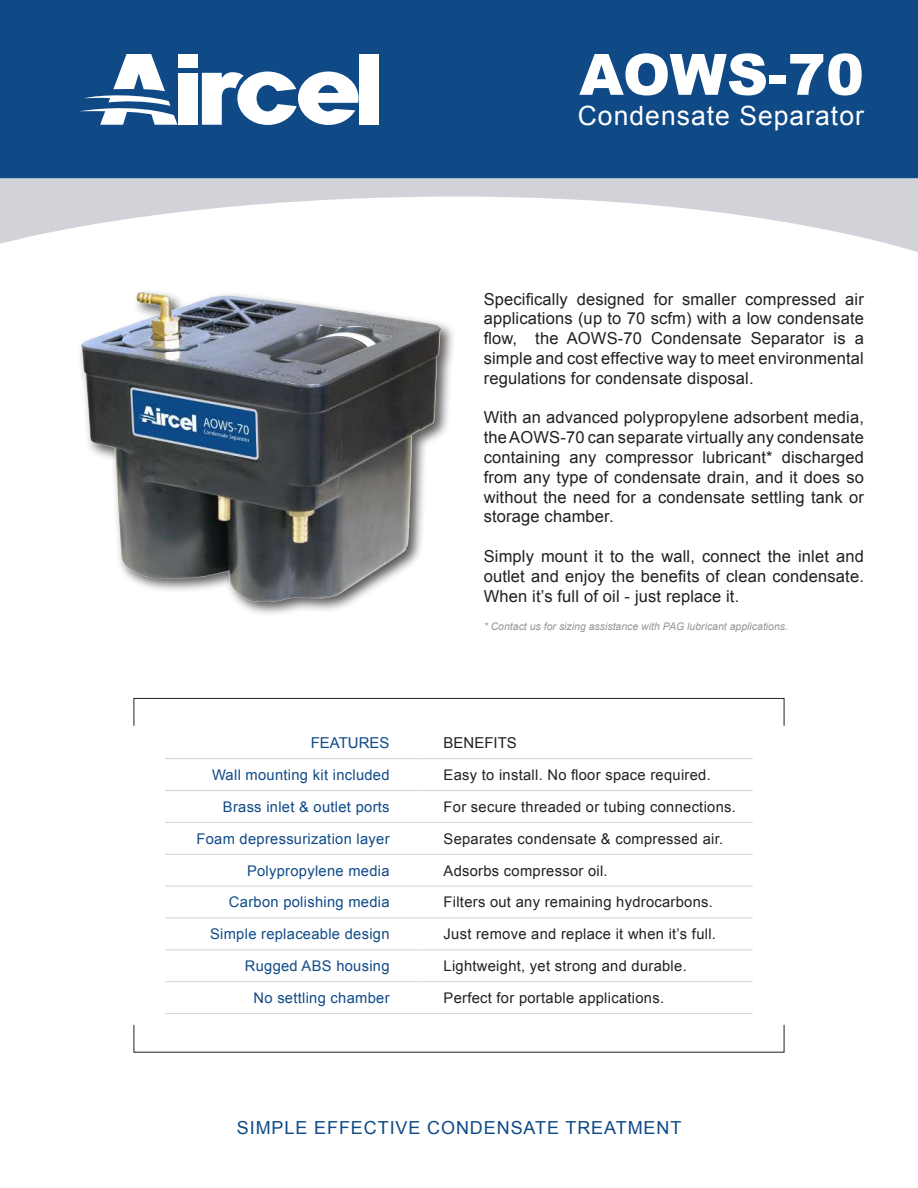
<style>
.page{position:relative;width:918px;height:1188px;background:#fff}
.page>*{position:absolute;margin:0;border:0;box-sizing:border-box;transform-origin:0 0}
.t1{font:900 57px "Arial";letter-spacing:-.005em;color:#fff}
.t2{font:26.55px "Arial";letter-spacing:.04em;color:#fff}
.t3{font:18px "Arial";letter-spacing:.05em;color:#0f4a87}
.t4{font:16.5px/19.8px "Arial";letter-spacing:.01em;color:#231f20;text-align:justify}
.t5{font:15px "Arial";color:#0f4a87}
.t6{font:15px "Arial";color:#231f20}
.t7{font:14.7px "Arial";letter-spacing:.02em;color:#231f20}
.t8{font:14.7px "Arial";letter-spacing:.02em;color:#0f4a87}
.t9{font:italic 10.5px "Arial";color:#939598}
</style>
<div class="page">
<div style="left:0;top:0;width:918px;height:179px;background:#0f4a87"></div>
<div style="left:77px;top:289px;width:379px;height:328px;background:#231f20;opacity:.75"></div>
<img style="left:81px;top:293px;width:360px;height:309px">
<hr style="left:165px;top:758px;width:252px;height:1px;background:#d1d2d4">
<hr style="left:417px;top:758px;width:336px;height:1px;background:#d1d2d4">
<hr style="left:165px;top:886px;width:252px;height:1px;background:#d1d2d4">
<hr style="left:165px;top:918px;width:252px;height:1px;background:#d1d2d4">
<hr style="left:417px;top:886px;width:336px;height:1px;background:#d1d2d4">
<hr style="left:417px;top:918px;width:336px;height:1px;background:#d1d2d4">
<hr style="left:165px;top:790px;width:252px;height:1px;background:#d1d2d4">
<hr style="left:417px;top:790px;width:336px;height:1px;background:#d1d2d4">
<hr style="left:165px;top:822px;width:252px;height:1px;background:#d1d2d4">
<hr style="left:417px;top:822px;width:336px;height:1px;background:#d1d2d4">
<hr style="left:165px;top:854px;width:252px;height:1px;background:#d1d2d4">
<hr style="left:417px;top:854px;width:336px;height:1px;background:#d1d2d4">
<hr style="left:165px;top:950px;width:252px;height:1px;background:#d1d2d4">
<hr style="left:417px;top:950px;width:336px;height:1px;background:#d1d2d4">
<hr style="left:165px;top:981px;width:252px;height:1px;background:#d1d2d4">
<hr style="left:417px;top:981px;width:336px;height:1px;background:#d1d2d4">
<hr style="left:165px;top:1013px;width:252px;height:1px;background:#d1d2d4">
<hr style="left:417px;top:1013px;width:336px;height:1px;background:#d1d2d4">
<div style="left:178px;top:54px;width:20px;height:13px;background:#fff"></div>
<div style="left:178px;top:73px;width:20px;height:52px;background:#fff"></div>
<div style="left:359px;top:54px;width:20px;height:71px;background:#fff"></div>
<svg style="left:202px;top:72px;width:157px;height:53px"></svg>
<svg style="left:80px;top:54px;width:97px;height:71px"></svg>
<svg style="left:0;top:178px;width:918px;height:74px"></svg>
<div style="left:134px;top:698px;width:650px;height:28px;border:1px solid #231f20"></div>
<h1 class="t1" style="left:579px;top:33px;width:286px">AOWS-70</h1>
<h2 class="t2" style="left:578px;top:98px;width:288px">Condensate Separator</h2>
<p class="t4" style="left:484px;top:289px;width:382px">Specifically designed for smaller compressed air applications (up to 70 scfm) with a low condensate flow, the AOWS-70 Condensate Separator is a simple and cost effective way to meet environmental regulations for condensate disposal.</p>
<p class="t4" style="left:484px;top:408px;width:382px">With an advanced polypropylene adsorbent media, the AOWS-70 can separate virtually any condensate containing any compressor lubricant* discharged from any type of condensate drain, and it does so without the need for a condensate settling tank or storage chamber.</p>
<p class="t4" style="left:484px;top:546px;width:382px">Simply mount it to the wall, connect the inlet and outlet and enjoy the benefits of clean condensate.<br>When it’s full of oil - just replace it.</p>
<p class="t9" style="left:484px;top:619px;width:306px">* Contact us for sizing assistance with PAG lubricant applications.</p>
<p class="t5" style="left:311px;top:733px;width:80px">FEATURES</p>
<p class="t6" style="left:444px;top:733px;width:75px">BENEFITS</p>
<p class="t8" style="left:212px;top:765px;width:179px">Wall mounting kit included</p>
<p class="t7" style="left:444px;top:765px;width:269px">Easy to install. No floor space required.</p>
<p class="t8" style="left:223px;top:797px;width:168px">Brass inlet &amp; outlet ports</p>
<p class="t7" style="left:444px;top:797px;width:294px">For secure threaded or tubing connections.</p>
<p class="t8" style="left:197px;top:829px;width:195px">Foam depressurization layer</p>
<p class="t7" style="left:444px;top:829px;width:281px">Separates condensate &amp; compressed air.</p>
<p class="t8" style="left:247px;top:861px;width:144px">Polypropylene media</p>
<p class="t7" style="left:444px;top:861px;width:166px">Adsorbs compressor oil.</p>
<p class="t8" style="left:229px;top:893px;width:162px">Carbon polishing media</p>
<p class="t7" style="left:444px;top:893px;width:271px">Filters out any remaining hydrocarbons.</p>
<p class="t8" style="left:210px;top:924px;width:181px">Simple replaceable design</p>
<p class="t7" style="left:444px;top:924px;width:274px">Just remove and replace it when it’s full.</p>
<p class="t8" style="left:245px;top:956px;width:146px">Rugged ABS housing</p>
<p class="t7" style="left:444px;top:956px;width:245px">Lightweight, yet strong and durable.</p>
<p class="t8" style="left:254px;top:988px;width:138px">No settling chamber</p>
<p class="t7" style="left:444px;top:988px;width:222px">Perfect for portable applications.</p>
<p class="t3" style="left:237px;top:1116px;width:446px">SIMPLE EFFECTIVE CONDENSATE TREATMENT</p>
</div>
